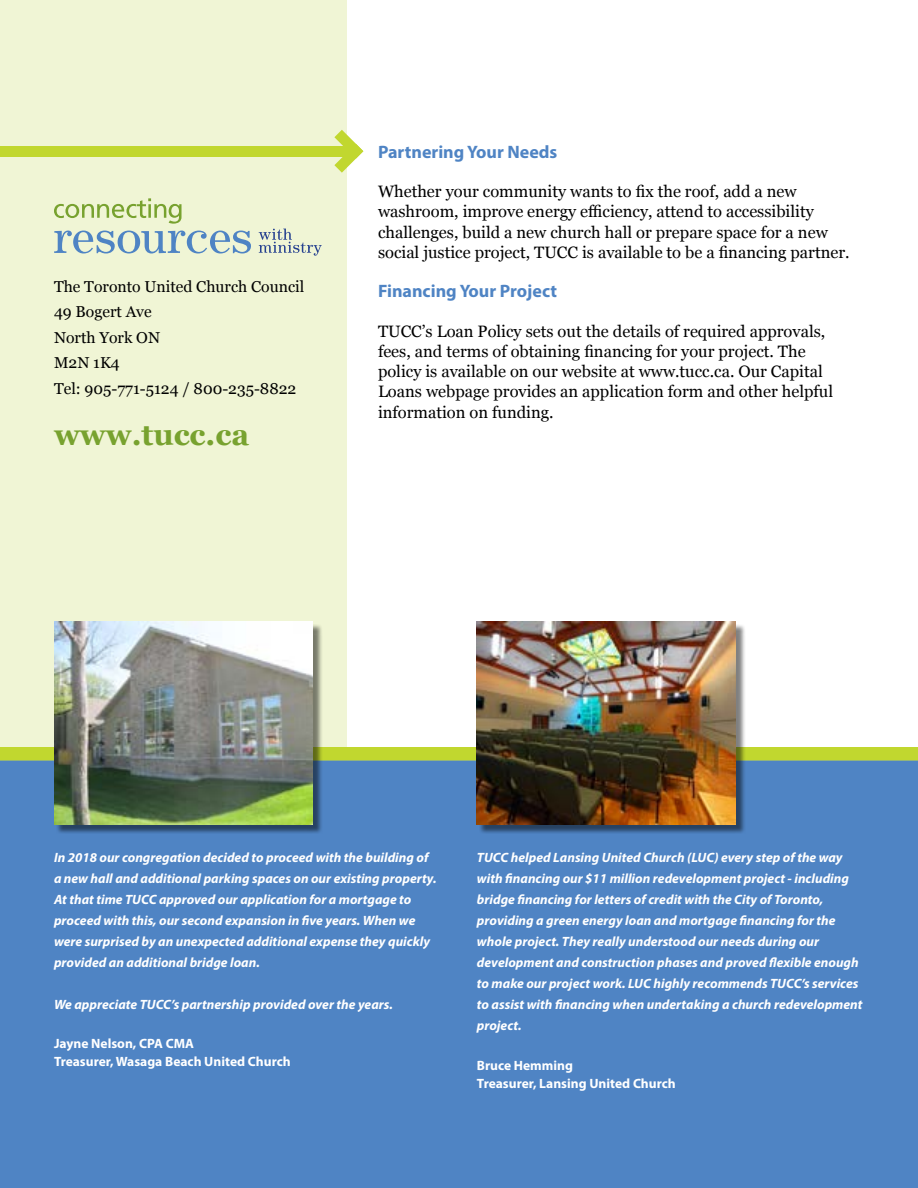
<style>
.page{position:relative;width:918px;height:1188px;background:#fff}
.page>*{position:absolute;margin:0;border:0;box-sizing:border-box;transform-origin:0 0}
.t1{font:700 30px "Georgia";color:#78a22f}
.t2{font:700 18px "Myriad Pro";color:#4f84c4}
.t3{font:16.5px/20.2px "Georgia";color:#000}
.t4{font:15.75px/25.5px "Georgia";color:#000}
.t5{font:italic 700 13.5px/21px "Myriad Pro";color:#fff}
.t6{font:700 13.5px/18px "Myriad Pro";color:#fff}
</style>
<div class="page">
<div style="left:0;top:0;width:346px;height:806px;background:#f0f5d5"></div>
<div style="left:0;top:760px;width:918px;height:428px;background:#4f84c4"></div>
<div style="left:0;top:747px;width:918px;height:13px;background:#c1d72f"></div>
<svg style="left:334px;top:130px;width:29px;height:43px"></svg>
<div style="left:0;top:146px;width:356px;height:10px;background:#c1d72f"></div>
<div style="left:56px;top:624px;width:267px;height:210px;background:#000;opacity:.5"></div>
<img style="left:54px;top:622px;width:259px;height:202px">
<div style="left:479px;top:624px;width:267px;height:210px;background:#000;opacity:.5"></div>
<img style="left:477px;top:622px;width:259px;height:202px">
<svg style="left:54px;top:198px;width:128px;height:26px"></svg>
<svg style="left:54px;top:231px;width:197px;height:22px"></svg>
<svg style="left:259px;top:229px;width:63px;height:27px"></svg>
<p class="t4" style="left:54px;top:273px;width:252px">The Toronto United Church Council<br>49 Bogert Ave<br>North York ON<br>M2N 1K4<br>Tel: 905-771-5124 / 800-235-8822</p>
<h1 class="t1" style="left:54px;top:412px;width:197px">www.tucc.ca</h1>
<h2 class="t2" style="left:378px;top:140px;width:181px">Partnering Your Needs</h2>
<p class="t3" style="left:378px;top:181px;width:473px">Whether your community wants to fix the roof, add a new washroom, improve energy efficiency, attend to accessibility challenges, build a new church hall or prepare space for a new social justice project, TUCC is available to be a financing partner.</p>
<h2 class="t2" style="left:378px;top:279px;width:181px">Financing Your Project</h2>
<p class="t3" style="left:378px;top:320px;width:457px">TUCC’s Loan Policy sets out the details of required approvals, fees, and terms of obtaining financing for your project. The policy is available on our website at www.tucc.ca. Our Capital Loans webpage provides an application form and other helpful information on funding.</p>
<p class="t5" style="left:54px;top:846px;width:384px">In 2018 our congregation decided to proceed with the building of a new hall and additional parking spaces on our existing property.<br>At that time TUCC approved our application for a mortgage to proceed with this, our second expansion in five years. When we were surprised by an unexpected additional expense they quickly provided an additional bridge loan.</p>
<p class="t5" style="left:54px;top:993px;width:340px">We appreciate TUCC’s partnership provided over the years.</p>
<p class="t6" style="left:54px;top:1034px;width:238px">Jayne Nelson, CPA CMA<br>Treasurer, Wasaga Beach United Church</p>
<p class="t5" style="left:477px;top:846px;width:387px">TUCC helped Lansing United Church (LUC) every step of the way with financing our $11 million redevelopment project - including bridge financing for letters of credit with the City of Toronto, providing a green energy loan and mortgage financing for the whole project. They really understood our needs during our development and construction phases and proved flexible enough to make our project work. LUC highly recommends TUCC’s services to assist with financing when undertaking a church redevelopment project.</p>
<p class="t6" style="left:477px;top:1056px;width:200px">Bruce Hemming<br>Treasurer, Lansing United Church</p>
</div>
